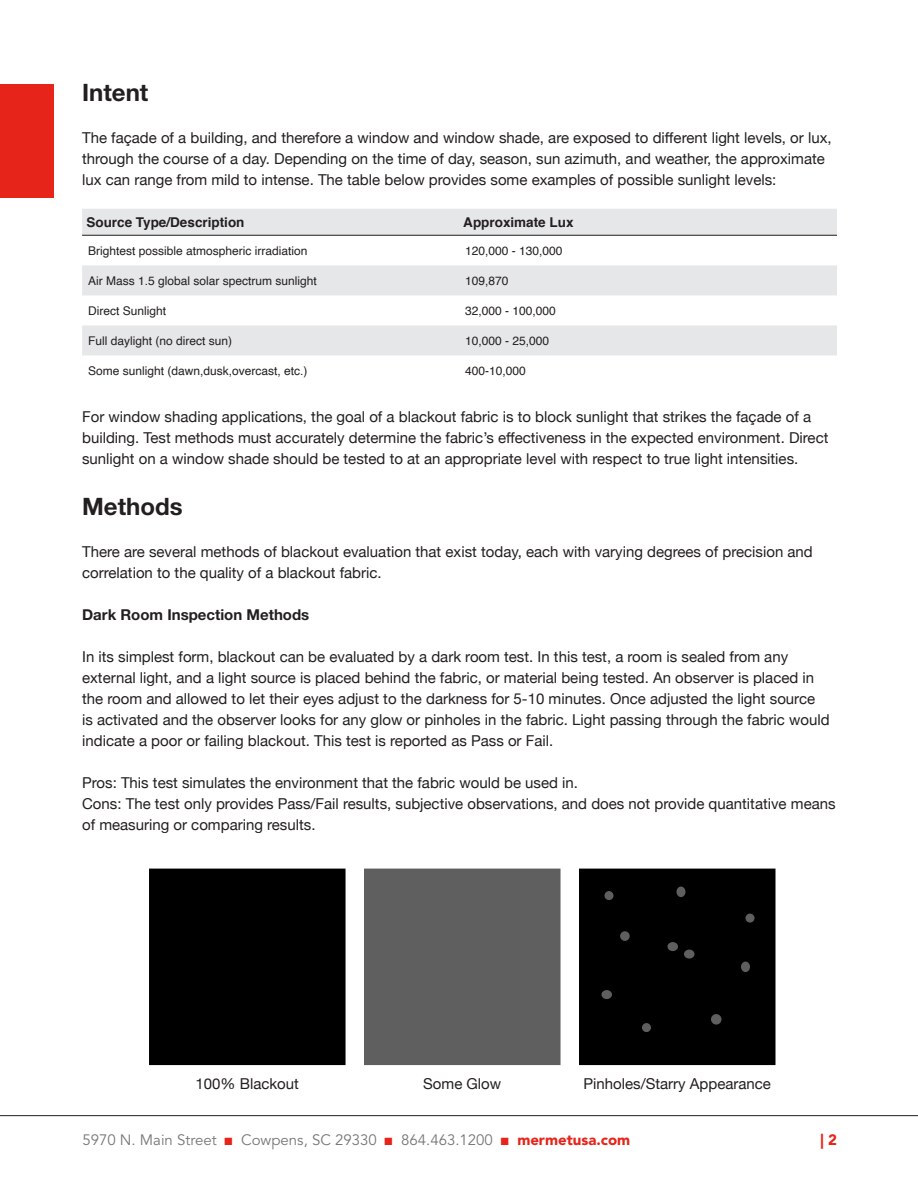
<style>
.page{position:relative;width:918px;height:1188px;background:#fff}
.page>*{position:absolute;margin:0;border:0;box-sizing:border-box;transform-origin:0 0}
.t1{font:700 24px "Helvetica Neue LT Std";color:#231f20}
.t2{font:15px/21px "Helvetica Neue";color:#231f20}
.t3{font:15px "Avenir LT Std";color:#77777a}
.t4{font:700 15px "Helvetica Neue LT Std";color:#231f20}
.t5{font:900 15px "Avenir LT Std";color:#e72419}
.t6{font:700 13.5px "Helvetica";color:#231f20}
.t7{font:12px "Helvetica";color:#231f20}
.s1{color:#e72419}
.s2{font-weight:900;color:#e72419}
</style>
<div class="page">
<div style="left:0;top:84px;width:54px;height:114px;background:#e72419"></div>
<hr style="left:0;top:1115px;width:918px;height:1px;background:#231f20">
<svg style="left:82px;top:209px;width:755px;height:146px;fill:#e6e7e9"></svg>
<hr style="left:82px;top:235px;width:377px;height:1px;background:#231f20">
<hr style="left:459px;top:235px;width:378px;height:1px;background:#231f20">
<div style="left:150px;top:869px;width:195px;height:195px;background:#000"></div>
<div style="left:149px;top:869px;width:197px;height:196px;border:2px solid #000"></div>
<div style="left:365px;top:869px;width:195px;height:195px;background:#5f5f5f"></div>
<div style="left:364px;top:869px;width:197px;height:196px;border:2px solid #5f5f5f"></div>
<div style="left:580px;top:869px;width:195px;height:195px;background:#000"></div>
<div style="left:579px;top:869px;width:196px;height:196px;border:2px solid #000"></div>
<div style="left:605px;top:892px;width:8px;height:7px;background:#5f5f5f;border-radius:50%"></div>
<div style="left:604px;top:891px;width:10px;height:9px;border:2px solid #5f5f5f;border-radius:50%"></div>
<div style="left:677px;top:887px;width:8px;height:9px;background:#5f5f5f;border-radius:50%"></div>
<div style="left:676px;top:887px;width:10px;height:10px;border:2px solid #5f5f5f;border-radius:50%"></div>
<svg style="left:620px;top:931px;width:10px;height:10px"></svg>
<div style="left:746px;top:914px;width:8px;height:8px;background:#5f5f5f;border-radius:50%"></div>
<div style="left:746px;top:914px;width:8px;height:9px;border:2px solid #5f5f5f;border-radius:50%"></div>
<div style="left:685px;top:950px;width:9px;height:8px;background:#5f5f5f;border-radius:50%"></div>
<div style="left:684px;top:950px;width:10px;height:9px;border:2px solid #5f5f5f;border-radius:50%"></div>
<div style="left:643px;top:1024px;width:7px;height:7px;background:#5f5f5f;border-radius:50%"></div>
<div style="left:642px;top:1023px;width:9px;height:9px;border:2px solid #5f5f5f;border-radius:50%"></div>
<div style="left:602px;top:991px;width:9px;height:7px;background:#5f5f5f;border-radius:50%"></div>
<div style="left:602px;top:990px;width:10px;height:9px;border:2px solid #5f5f5f;border-radius:50%"></div>
<div style="left:712px;top:1015px;width:9px;height:9px;background:#5f5f5f;border-radius:50%"></div>
<div style="left:711px;top:1014px;width:11px;height:11px;border:2px solid #5f5f5f;border-radius:50%"></div>
<div style="left:668px;top:943px;width:9px;height:7px;background:#5f5f5f;border-radius:50%"></div>
<div style="left:668px;top:942px;width:10px;height:9px;border:2px solid #5f5f5f;border-radius:50%"></div>
<div style="left:742px;top:962px;width:7px;height:9px;background:#5f5f5f;border-radius:50%"></div>
<div style="left:741px;top:962px;width:9px;height:10px;border:2px solid #5f5f5f;border-radius:50%"></div>
<p class="t1" style="left:82px;top:78px;width:68px">Intent</p>
<p class="t2" style="left:82px;top:128px;width:751px">The façade of a building, and therefore a window and window shade, are exposed to different light levels, or lux, through the course of a day. Depending on the time of day, season, sun azimuth, and weather, the approximate lux can range from mild to intense. The table below provides some examples of possible sunlight levels:</p>
<p class="t6" style="left:86px;top:211px;width:160px">Source Type/Description</p>
<p class="t6" style="left:463px;top:211px;width:112px">Approximate Lux</p>
<p class="t7" style="left:88px;top:241px;width:221px">Brightest possible atmospheric irradiation</p>
<p class="t7" style="left:465px;top:241px;width:99px">120,000 - 130,000</p>
<p class="t7" style="left:88px;top:271px;width:230px">Air Mass 1.5 global solar spectrum sunlight</p>
<p class="t7" style="left:465px;top:271px;width:45px">109,870</p>
<p class="t7" style="left:88px;top:301px;width:80px">Direct Sunlight</p>
<p class="t7" style="left:465px;top:301px;width:92px">32,000 - 100,000</p>
<p class="t7" style="left:88px;top:331px;width:146px">Full daylight (no direct sun)</p>
<p class="t7" style="left:465px;top:331px;width:86px">10,000 - 25,000</p>
<p class="t7" style="left:88px;top:361px;width:221px">Some sunlight (dawn,dusk,overcast, etc.)</p>
<p class="t7" style="left:465px;top:361px;width:62px">400-10,000</p>
<p class="t2" style="left:82px;top:407px;width:748px">For window shading applications, the goal of a blackout fabric is to block sunlight that strikes the façade of a building. Test methods must accurately determine the fabric’s effectiveness in the expected environment. Direct sunlight on a window shade should be tested to at an appropriate level with respect to true light intensities.</p>
<p class="t1" style="left:82px;top:492px;width:102px">Methods</p>
<p class="t2" style="left:82px;top:542px;width:732px">There are several methods of blackout evaluation that exist today, each with varying degrees of precision and correlation to the quality of a blackout fabric.</p>
<p class="t4" style="left:82px;top:606px;width:229px">Dark Room Inspection Methods</p>
<p class="t2" style="left:82px;top:647px;width:749px">In its simplest form, blackout can be evaluated by a dark room test. In this test, a room is sealed from any external light, and a light source is placed behind the fabric, or material being tested. An observer is placed in the room and allowed to let their eyes adjust to the darkness for 5-10 minutes. Once adjusted the light source<br>is activated and the observer looks for any glow or pinholes in the fabric. Light passing through the fabric would indicate a poor or failing blackout. This test is reported as Pass or Fail.</p>
<p class="t2" style="left:82px;top:773px;width:497px">Pros: This test simulates the environment that the fabric would be used in.</p>
<p class="t2" style="left:82px;top:794px;width:755px">Cons: The test only provides Pass/Fail results, subjective observations, and does not provide quantitative means of measuring or comparing results.</p>
<p class="t2" style="left:196px;top:1074px;width:105px">100% Blackout</p>
<p class="t2" style="left:423px;top:1074px;width:80px">Some Glow</p>
<p class="t2" style="left:584px;top:1074px;width:189px">Pinholes/Starry Appearance</p>
<p class="t3" style="left:82px;top:1131px;width:550px">5970 N. Main Street <span class="s1">■</span> Cowpens, SC 29330 <span class="s1">■</span> 864.463.1200 <span class="s1">■</span> <span class="s2">mermetusa.com</span></p>
<p class="t5" style="left:821px;top:1131px;width:18px">| 2</p>
</div>
